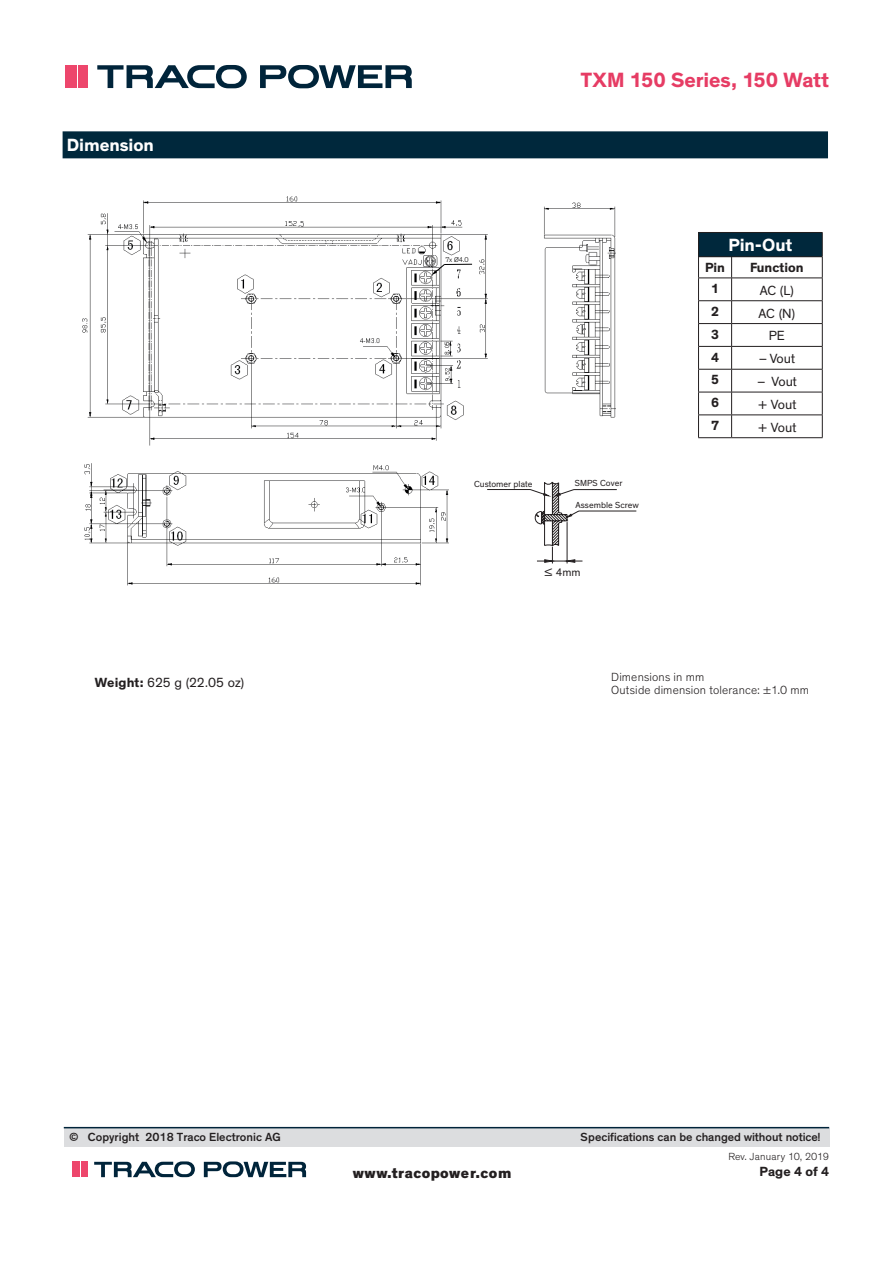
<style>
.page{position:relative;width:893px;height:1263px;background:#fff}
.page>*{position:absolute;margin:0;border:0;box-sizing:border-box;transform-origin:0 0}
.t1{font:700 21px "Theinhardt";letter-spacing:-.005em;color:#e63c64}
.Liste_Titel_Heavy{font:700 18px "Theinhardt";letter-spacing:-.005em;color:#fff}
.t2{font:800 15px "Theinhardt";letter-spacing:.025em;color:#231f20}
.Tabelle_Heavy{font:13.5px "Theinhardt";color:#231f20}
.Tabelle_Heavy-2{font:700 13.5px "Theinhardt";color:#231f20}
.Liste_Titel_Heavy-2{font:13.5px "Theinhardt";letter-spacing:-.01em;color:#231f20}
.t3{font:500 12px "Theinhardt";color:#231f20}
.Liste_Titel_Heavy-3{font:300 12px/13.5px "Theinhardt";letter-spacing:.01em;color:#231f20}
.t4{font:11.25px "Theinhardt";color:#231f20}
.t5{font:300 10.5px "Theinhardt";letter-spacing:.015em;color:#231f20}
.t6{font:9px "Theinhardt";color:#231f20}
.t7{font:300 7.05px "Theinhardt";color:#000001}
.s1{font-weight:700}
</style>
<div class="page">
<div style="left:64px;top:1128px;width:765px;height:18px;background:#dcdddf"></div>
<hr style="left:64px;top:1127px;width:765px;height:1px;background:#00243a">
<svg style="left:94px;top:1161px;width:101px;height:16px"></svg>
<svg style="left:204px;top:1161px;width:102px;height:16px"></svg>
<div style="left:72px;top:1162px;width:7px;height:15px;background:#ed466c"></div>
<div style="left:81px;top:1162px;width:7px;height:15px;background:#ed466c"></div>
<svg style="left:97px;top:65px;width:150px;height:23px"></svg>
<svg style="left:260px;top:65px;width:152px;height:23px"></svg>
<div style="left:65px;top:65px;width:9px;height:23px;background:#ed466c"></div>
<div style="left:78px;top:65px;width:9px;height:23px;background:#ed466c"></div>
<svg style="left:76px;top:65px;width:1px;height:23px"></svg>
<img style="left:83px;top:196px;width:532px;height:249px">
<img style="left:84px;top:463px;width:365px;height:123px">
<svg style="left:487px;top:481px;width:150px;height:83px"></svg>
<svg style="left:432px;top:264px;width:40px;height:11px"></svg>
<div style="left:698px;top:232px;width:124px;height:25px;background:#00283c"></div>
<hr style="left:698px;top:232px;width:34px;height:1px;background:#231f20">
<hr style="left:732px;top:232px;width:91px;height:1px;background:#231f20">
<hr style="left:698px;top:256px;width:34px;height:1px;background:#231f20">
<hr style="left:732px;top:256px;width:91px;height:1px;background:#231f20">
<hr style="left:698px;top:278px;width:34px;height:1px;background:#231f20">
<hr style="left:732px;top:278px;width:91px;height:1px;background:#231f20">
<hr style="left:698px;top:300px;width:34px;height:1px;background:#231f20">
<hr style="left:732px;top:300px;width:91px;height:1px;background:#231f20">
<hr style="left:698px;top:323px;width:34px;height:1px;background:#231f20">
<hr style="left:732px;top:323px;width:91px;height:1px;background:#231f20">
<hr style="left:698px;top:346px;width:34px;height:1px;background:#231f20">
<hr style="left:732px;top:346px;width:91px;height:1px;background:#231f20">
<hr style="left:698px;top:369px;width:34px;height:1px;background:#231f20">
<hr style="left:732px;top:369px;width:91px;height:1px;background:#231f20">
<hr style="left:698px;top:392px;width:34px;height:1px;background:#231f20">
<hr style="left:732px;top:392px;width:91px;height:1px;background:#231f20">
<hr style="left:698px;top:415px;width:34px;height:1px;background:#231f20">
<svg style="left:698px;top:233px;width:1px;height:204px"></svg>
<hr style="left:732px;top:415px;width:91px;height:1px;background:#231f20">
<svg style="left:731px;top:257px;width:1px;height:180px"></svg>
<svg style="left:822px;top:233px;width:1px;height:204px"></svg>
<hr style="left:698px;top:437px;width:34px;height:1px;background:#231f20">
<hr style="left:732px;top:437px;width:91px;height:1px;background:#231f20">
<div style="left:63px;top:131px;width:765px;height:27px;background:#00283c"></div>
<p class="Liste_Titel_Heavy" style="left:67px;top:134px;width:89px">Dimension</p>
<p class="Liste_Titel_Heavy-2" style="left:95px;top:675px;width:151px"><span class="s1">Weight:</span> 625 g (22.05 oz)</p>
<h1 class="t1" style="left:581px;top:66px;width:250px">TXM 150 Series, 150 Watt</h1>
<p class="t7" style="left:446px;top:256px;width:24px">7x Ø4.0</p>
<p class="t6" style="left:474px;top:479px;width:60px">Customer plate</p>
<p class="t6" style="left:575px;top:477px;width:49px">SMPS Cover</p>
<p class="t6" style="left:576px;top:500px;width:65px">Assemble Screw</p>
<p class="t4" style="left:544px;top:565px;width:38px">≤ 4mm</p>
<p class="Liste_Titel_Heavy" style="left:728px;top:233px;width:65px">Pin-Out</p>
<p class="Tabelle_Heavy-2" style="left:705px;top:259px;width:22px">Pin</p>
<p class="Tabelle_Heavy-2" style="left:750px;top:259px;width:55px">Function</p>
<p class="Tabelle_Heavy-2" style="left:711px;top:280px;width:9px">1</p>
<p class="Tabelle_Heavy" style="left:760px;top:282px;width:36px">AC (L)</p>
<p class="Tabelle_Heavy-2" style="left:711px;top:303px;width:9px">2</p>
<p class="Tabelle_Heavy" style="left:759px;top:305px;width:38px">AC (N)</p>
<p class="Tabelle_Heavy-2" style="left:711px;top:326px;width:9px">3</p>
<p class="Tabelle_Heavy" style="left:769px;top:328px;width:18px">PE</p>
<p class="Tabelle_Heavy-2" style="left:711px;top:349px;width:9px">4</p>
<p class="Tabelle_Heavy" style="left:759px;top:351px;width:38px">– Vout</p>
<p class="Tabelle_Heavy-2" style="left:711px;top:371px;width:9px">5</p>
<p class="Tabelle_Heavy" style="left:757px;top:374px;width:41px">– Vout</p>
<p class="Tabelle_Heavy-2" style="left:711px;top:394px;width:9px">6</p>
<p class="Tabelle_Heavy" style="left:758px;top:396px;width:40px">+ Vout</p>
<p class="Tabelle_Heavy-2" style="left:711px;top:417px;width:9px">7</p>
<p class="Tabelle_Heavy" style="left:758px;top:419px;width:40px">+ Vout</p>
<p class="Liste_Titel_Heavy-3" style="left:611px;top:670px;width:199px">Dimensions in mm<br>Outside dimension tolerance: ±1.0 mm</p>
<p class="t3" style="left:69px;top:1130px;width:213px">© Copyright 2018 Traco Electronic AG</p>
<p class="t3" style="left:581px;top:1130px;width:241px">Specifications can be changed without notice!</p>
<p class="Tabelle_Heavy-2" style="left:759px;top:1163px;width:71px">Page 4 of 4</p>
<p class="t5" style="left:728px;top:1150px;width:102px">Rev. January 10, 2019</p>
<p class="t2" style="left:353px;top:1163px;width:160px">www.tracopower.com</p>
</div>
